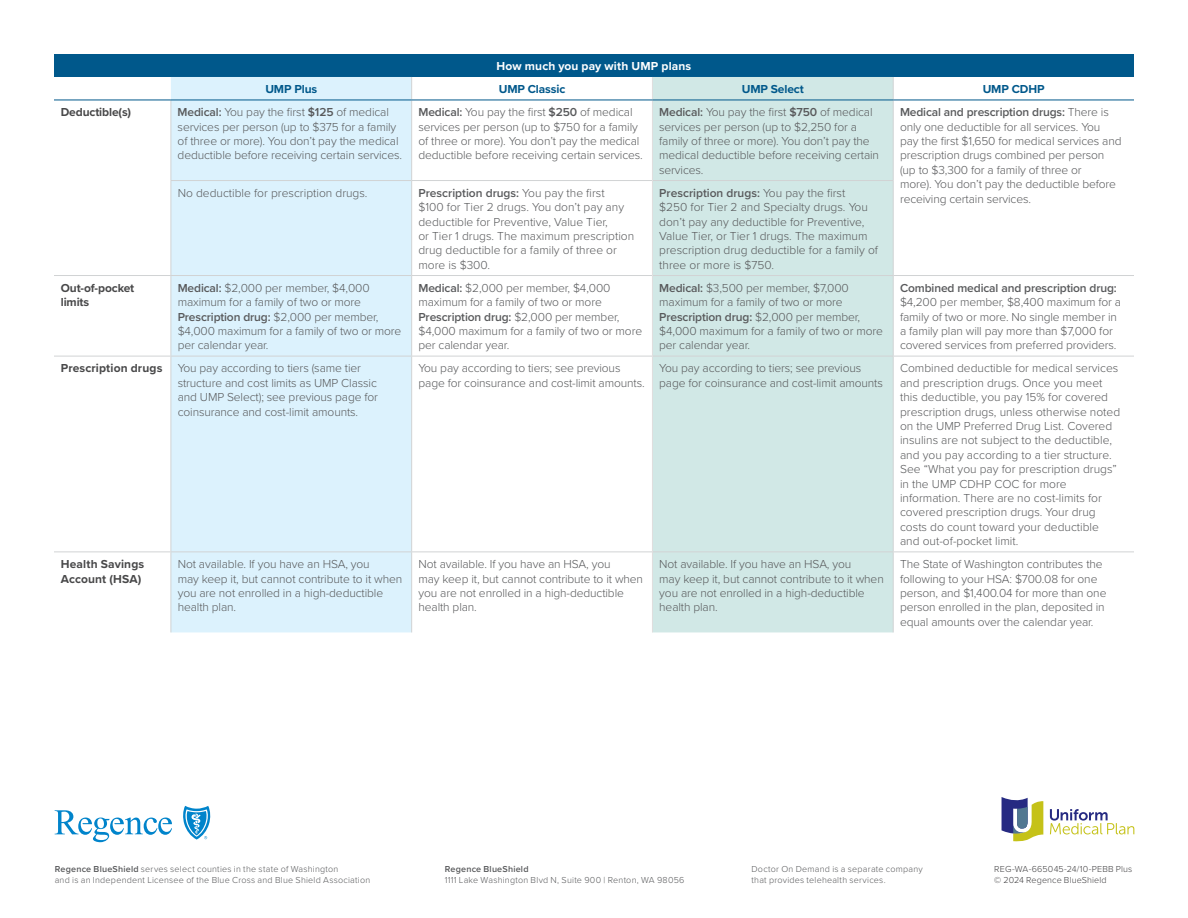
<style>
.page{position:relative;width:1188px;height:918px;background:#fff}
.page>*{position:absolute;margin:0;border:0;box-sizing:border-box;transform-origin:0 0}
.t1{font:300 12px/14.4px "Proxima Nova";letter-spacing:-.01em;color:#58595b}
.t2{font:700 12px/14.4px "Proxima Nova";letter-spacing:.005em;color:#484849}
.t3{font:600 12px "Proxima Nova";letter-spacing:-.01em;color:#58595b}
.t4{font:700 12px "Proxima Nova";letter-spacing:-.01em;color:#00588b}
.t5{font:700 12px "Proxima Nova";letter-spacing:.01em;color:#fff}
.t6{font:300 9px/10.5px "Proxima Nova";letter-spacing:.025em;color:#58595b}
.t7{font:300 9px/10.5px "Proxima Nova";letter-spacing:.015em;color:#414042}
.t8{font:600 9px "Proxima Nova";letter-spacing:.025em;color:#58595b}
.s1{font-weight:600}
</style>
<div class="page">
<div style="left:54px;top:54px;width:1080px;height:23px;background:#00588b"></div>
<div style="left:171px;top:77px;width:240px;height:555px;background:#dcf2fd"></div>
<div style="left:653px;top:77px;width:240px;height:555px;background:#d1e8e6"></div>
<svg style="left:411px;top:77px;width:1px;height:23px"></svg>
<svg style="left:893px;top:77px;width:1px;height:23px"></svg>
<hr style="left:171px;top:100px;width:1px;height:80px;background:#d1d3d4">
<hr style="left:411px;top:100px;width:1px;height:80px;background:#d1d3d4">
<hr style="left:893px;top:100px;width:1px;height:80px;background:#d1d3d4">
<hr style="left:171px;top:180px;width:241px;height:1px;background:#d1d3d4">
<hr style="left:171px;top:181px;width:1px;height:94px;background:#d1d3d4">
<hr style="left:412px;top:180px;width:240px;height:1px;background:#d1d3d4">
<hr style="left:411px;top:181px;width:1px;height:94px;background:#d1d3d4">
<hr style="left:653px;top:180px;width:241px;height:1px;background:#d1d3d4">
<hr style="left:893px;top:181px;width:1px;height:94px;background:#d1d3d4">
<hr style="left:54px;top:275px;width:117px;height:1px;background:#d1d3d4">
<hr style="left:171px;top:275px;width:241px;height:1px;background:#d1d3d4">
<hr style="left:171px;top:276px;width:1px;height:80px;background:#d1d3d4">
<hr style="left:412px;top:275px;width:240px;height:1px;background:#d1d3d4">
<hr style="left:411px;top:276px;width:1px;height:80px;background:#d1d3d4">
<hr style="left:653px;top:275px;width:240px;height:1px;background:#d1d3d4">
<hr style="left:893px;top:275px;width:241px;height:1px;background:#d1d3d4">
<hr style="left:893px;top:276px;width:1px;height:80px;background:#d1d3d4">
<hr style="left:54px;top:356px;width:117px;height:1px;background:#d1d3d4">
<hr style="left:171px;top:356px;width:241px;height:1px;background:#d1d3d4">
<hr style="left:171px;top:356px;width:1px;height:196px;background:#d1d3d4">
<hr style="left:412px;top:356px;width:240px;height:1px;background:#d1d3d4">
<hr style="left:411px;top:356px;width:1px;height:196px;background:#d1d3d4">
<hr style="left:653px;top:356px;width:240px;height:1px;background:#d1d3d4">
<hr style="left:893px;top:356px;width:241px;height:1px;background:#d1d3d4">
<hr style="left:893px;top:356px;width:1px;height:196px;background:#d1d3d4">
<hr style="left:54px;top:552px;width:117px;height:1px;background:#d1d3d4">
<hr style="left:171px;top:552px;width:241px;height:1px;background:#d1d3d4">
<hr style="left:171px;top:552px;width:1px;height:80px;background:#d1d3d4">
<hr style="left:412px;top:552px;width:240px;height:1px;background:#d1d3d4">
<hr style="left:411px;top:552px;width:1px;height:80px;background:#d1d3d4">
<hr style="left:653px;top:552px;width:240px;height:1px;background:#d1d3d4">
<hr style="left:893px;top:552px;width:241px;height:1px;background:#d1d3d4">
<hr style="left:893px;top:552px;width:1px;height:80px;background:#d1d3d4">
<svg style="left:652px;top:77px;width:1px;height:23px"></svg>
<hr style="left:652px;top:100px;width:1px;height:81px;background:#dfdede">
<hr style="left:652px;top:181px;width:1px;height:95px;background:#dfdede">
<hr style="left:652px;top:276px;width:1px;height:80px;background:#dfdede">
<hr style="left:652px;top:356px;width:1px;height:196px;background:#dfdede">
<hr style="left:652px;top:552px;width:1px;height:80px;background:#dfdede">
<hr style="left:54px;top:100px;width:117px;height:1px;background:#00588b">
<hr style="left:171px;top:100px;width:241px;height:1px;background:#00588b">
<hr style="left:412px;top:100px;width:240px;height:1px;background:#00588b">
<hr style="left:652px;top:100px;width:241px;height:1px;background:#00588b">
<hr style="left:893px;top:100px;width:241px;height:1px;background:#00588b">
<svg style="left:1050px;top:809px;width:84px;height:25px"></svg>
<svg style="left:1002px;top:797px;width:41px;height:44px"></svg>
<svg style="left:183px;top:806px;width:28px;height:34px"></svg>
<svg style="left:55px;top:810px;width:117px;height:32px"></svg>
<p class="t5" style="left:497px;top:57px;width:196px">How much you pay with UMP plans</p>
<p class="t4" style="left:265px;top:80px;width:53px">UMP Plus</p>
<p class="t4" style="left:499px;top:80px;width:68px">UMP Classic</p>
<p class="t4" style="left:742px;top:80px;width:64px">UMP Select</p>
<p class="t4" style="left:983px;top:80px;width:63px">UMP CDHP</p>
<p class="t2" style="left:61px;top:105px;width:72px">Deductible(s)</p>
<p class="t1" style="left:178px;top:104px;width:226px"><span class="s1">Medical:</span> You pay the first <span class="s1">$125</span> of medical services per person (up to $375 for a family of three or more). You don’t pay the medical deductible before receiving certain services.</p>
<p class="t1" style="left:418px;top:104px;width:226px"><span class="s1">Medical:</span> You pay the first <span class="s1">$250</span> of medical services per person (up to $750 for a family of three or more). You don’t pay the medical deductible before receiving certain services.</p>
<p class="t1" style="left:659px;top:104px;width:221px"><span class="s1">Medical:</span> You pay the first <span class="s1">$750</span> of medical services per person (up to $2,250 for a family of three or more). You don’t pay the medical deductible before receiving certain services.</p>
<p class="t1" style="left:900px;top:104px;width:223px"><span class="s1">Medical and prescription drugs:</span> There is only one deductible for all services. You pay the first $1,650 for medical services and prescription drugs combined per person (up to $3,300 for a family of three or<br>more). You don’t pay the deductible before receiving certain services.</p>
<p class="t1" style="left:178px;top:185px;width:191px">No deductible for prescription drugs.</p>
<p class="t1" style="left:418px;top:185px;width:217px"><span class="s1">Prescription drugs:</span> You pay the first<br>$100 for Tier 2 drugs. You don’t pay any deductible for Preventive, Value Tier,<br>or Tier 1 drugs. The maximum prescription drug deductible for a family of three or more is $300.</p>
<p class="t1" style="left:659px;top:185px;width:220px"><span class="s1">Prescription drugs:</span> You pay the first<br>$250 for Tier 2 and Specialty drugs. You don’t pay any deductible for Preventive, Value Tier, or Tier 1 drugs. The maximum prescription drug deductible for a family of three or more is $750.</p>
<p class="t2" style="left:61px;top:280px;width:75px">Out-of-pocket limits</p>
<p class="t1" style="left:178px;top:280px;width:225px"><span class="s1">Medical:</span> $2,000 per member, $4,000 maximum for a family of two or more <span class="s1">Prescription drug:</span> $2,000 per member, $4,000 maximum for a family of two or more per calendar year.</p>
<p class="t1" style="left:418px;top:280px;width:225px"><span class="s1">Medical:</span> $2,000 per member, $4,000 maximum for a family of two or more <span class="s1">Prescription drug:</span> $2,000 per member, $4,000 maximum for a family of two or more per calendar year.</p>
<p class="t1" style="left:659px;top:280px;width:225px"><span class="s1">Medical:</span> $3,500 per member, $7,000 maximum for a family of two or more <span class="s1">Prescription drug:</span> $2,000 per member, $4,000 maximum for a family of two or more per calendar year.</p>
<p class="t3" style="left:900px;top:279px;width:218px">Combined medical and prescription drug:</p>
<p class="t1" style="left:900px;top:294px;width:223px">$4,200 per member, $8,400 maximum for a family of two or more. No single member in a family plan will pay more than $7,000 for covered services from preferred providers.</p>
<p class="t2" style="left:61px;top:361px;width:103px">Prescription drugs</p>
<p class="t1" style="left:178px;top:360px;width:202px">You pay according to tiers (same tier structure and cost limits as UMP Classic and UMP Select); see previous page for coinsurance and cost-limit amounts.</p>
<p class="t1" style="left:418px;top:360px;width:228px">You pay according to tiers; see previous page for coinsurance and cost-limit amounts.</p>
<p class="t1" style="left:659px;top:360px;width:225px">You pay according to tiers; see previous page for coinsurance and cost-limit amounts</p>
<p class="t1" style="left:900px;top:360px;width:222px">Combined deductible for medical services and prescription drugs. Once you meet this deductible, you pay 15% for covered prescription drugs, unless otherwise noted on the UMP Preferred Drug List. Covered insulins are not subject to the deductible, and you pay according to a tier structure.<br>See “What you pay for prescription drugs” in the UMP CDHP COC for more information. There are no cost-limits for covered prescription drugs. Your drug costs do count toward your deductible and out-of-pocket limit.</p>
<p class="t2" style="left:61px;top:557px;width:85px">Health Savings<br>Account (HSA)</p>
<p class="t1" style="left:178px;top:556px;width:226px">Not available. If you have an HSA, you<br>may keep it, but cannot contribute to it when you are not enrolled in a high-deductible health plan.</p>
<p class="t1" style="left:419px;top:556px;width:226px">Not available. If you have an HSA, you<br>may keep it, but cannot contribute to it when you are not enrolled in a high-deductible health plan.</p>
<p class="t1" style="left:659px;top:556px;width:226px">Not available. If you have an HSA, you<br>may keep it, but cannot contribute to it when you are not enrolled in a high-deductible health plan.</p>
<p class="t1" style="left:900px;top:556px;width:208px">The State of Washington contributes the following to your HSA: $700.08 for one person, and $1,400.04 for more than one person enrolled in the plan, deposited in equal amounts over the calendar year.</p>
<p class="t6" style="left:55px;top:863px;width:317px"><span class="s1">Regence BlueShield</span> serves select counties in the state of Washington<br>and is an Independent Licensee of the Blue Cross and Blue Shield Association</p>
<p class="t8" style="left:445px;top:863px;width:85px">Regence BlueShield</p>
<p class="t6" style="left:445px;top:874px;width:241px">1111 Lake Washington Blvd N, Suite 900 | Renton, WA 98056</p>
<p class="t6" style="left:752px;top:863px;width:173px">Doctor On Demand is a separate company that provides telehealth services.</p>
<p class="t7" style="left:994px;top:863px;width:139px">REG-WA-665045-24/10-PEBB Plus © 2024 Regence BlueShield</p>
</div>
